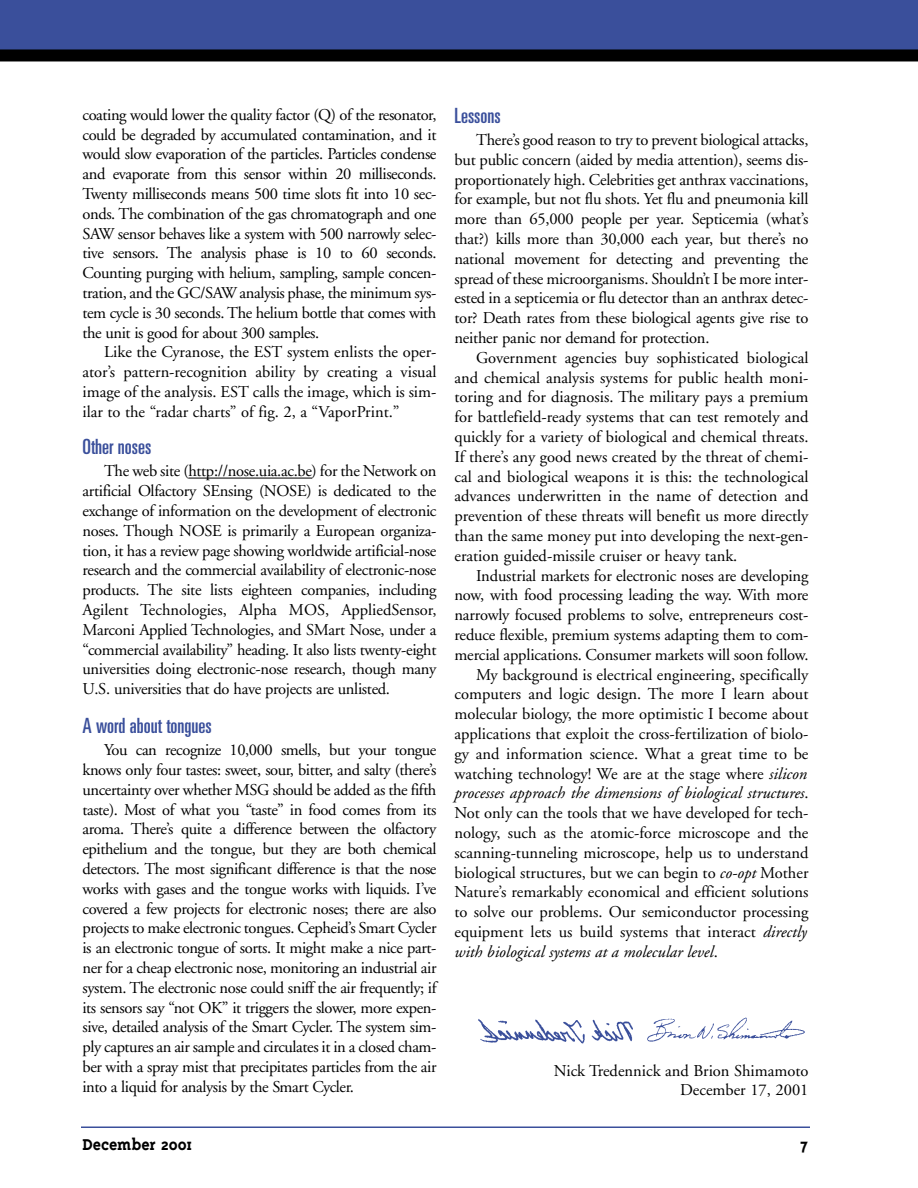
<style>
.page{position:relative;width:918px;height:1188px;background:#fff}
.page>*{position:absolute;margin:0;border:0;box-sizing:border-box;transform-origin:0 0}
.t1{font:ultra-condensed 21px "Univers";color:#3a4f9b}
.t2{font:700 18px "Triplex Serif";color:#000}
.t3{font:16.5px/19.8px "Adobe Garamond";color:#000;text-align:justify}
.t4{font:italic 16.5px "Adobe Garamond";color:#000}
.s1{font-style:italic}
.s2{font-style:normal}
</style>
<div class="page">
<hr style="left:188px;top:478px;width:124px;height:1px;background:#000">
<div style="left:0;top:0;width:918px;height:52px;background:#3a4f9b"></div>
<div style="left:0;top:49px;width:918px;height:12px;background:#000"></div>
<hr style="left:81px;top:1126px;width:729px;height:2px;background:#3a4f9b">
<img style="left:478px;top:1019px;width:155px;height:25px">
<img style="left:647px;top:1017px;width:158px;height:25px">
<p class="t3" style="left:82px;top:106px;width:356px">coating would lower the quality factor (Q) of the resonator, could be degraded by accumulated contamination, and it would slow evaporation of the particles. Particles condense and evaporate from this sensor within 20 milliseconds.<br>Twenty milliseconds means 500 time slots fit into 10 sec&shy;onds. The combination of the gas chromatograph and one SAW sensor behaves like a system with 500 narrowly selec&shy;tive sensors. The analysis phase is 10 to 60 seconds.<br>Counting purging with helium, sampling, sample concen&shy;tration, and the GC/SAW analysis phase, the minimum sys&shy;tem cycle is 30 seconds. The helium bottle that comes with the unit is good for about 300 samples.</p>
<p class="t3" style="left:82px;top:344px;width:356px;text-indent:22px">Like the Cyranose, the EST system enlists the oper&shy;ator’s pattern-recognition ability by creating a visual image of the analysis. EST calls the image, which is sim&shy;ilar to the “radar charts” of fig. 2, a “VaporPrint.”</p>
<p class="t1" style="left:82px;top:439px;width:70px">Other noses</p>
<p class="t3" style="left:83px;top:463px;width:356px;text-indent:22px">The web site (http://nose.uia.ac.be) for the Network on artificial Olfactory SEnsing (NOSE) is dedicated to the exchange of information on the development of electronic noses. Though NOSE is primarily a European organiza&shy;tion, it has a review page showing worldwide artificial-nose research and the commercial availability of electronic-nose products. The site lists eighteen companies, including Agilent Technologies, Alpha MOS, AppliedSensor, Marconi Applied Technologies, and SMart Nose, under a “commercial availability” heading. It also lists twenty-eight universities doing electronic-nose research, though many U.S. universities that do have projects are unlisted.</p>
<p class="t1" style="left:82px;top:718px;width:131px">A word about tongues</p>
<p class="t3" style="left:82px;top:742px;width:356px;text-indent:22px">You can recognize 10,000 smells, but your tongue knows only four tastes: sweet, sour, bitter, and salty (there’s uncertainty over whether MSG should be added as the fifth taste). Most of what you “taste” in food comes from its aroma. There’s quite a difference between the olfactory epithelium and the tongue, but they are both chemical detectors. The most significant difference is that the nose works with gases and the tongue works with liquids. I’ve covered a few projects for electronic noses; there are also projects to make electronic tongues. Cepheid’s Smart Cycler is an electronic tongue of sorts. It might make a nice part&shy;ner for a cheap electronic nose, monitoring an industrial air system. The electronic nose could sniff the air frequently; if its sensors say “not OK” it triggers the slower, more expen&shy;sive, detailed analysis of the Smart Cycler. The system sim&shy;ply captures an air sample and circulates it in a closed cham&shy;ber with a spray mist that precipitates particles from the air into a liquid for analysis by the Smart Cycler.</p>
<p class="t1" style="left:454px;top:108px;width:48px">Lessons</p>
<p class="t3" style="left:454px;top:131px;width:356px;text-indent:22px">There’s good reason to try to prevent biological attacks, but public concern (aided by media attention), seems dis&shy;proportionately high. Celebrities get anthrax vaccinations, for example, but not flu shots. Yet flu and pneumonia kill more than 65,000 people per year. Septicemia (what’s that?) kills more than 30,000 each year, but there’s no national movement for detecting and preventing the spread of these microorganisms. Shouldn’t I be more inter&shy;ested in a septicemia or flu detector than an anthrax detec&shy;tor? Death rates from these biological agents give rise to neither panic nor demand for protection.</p>
<p class="t3" style="left:454px;top:349px;width:356px;text-indent:22px">Government agencies buy sophisticated biological and chemical analysis systems for public health moni&shy;toring and for diagnosis. The military pays a premium for battlefield-ready systems that can test remotely and quickly for a variety of biological and chemical threats.<br>If there’s any good news created by the threat of chemi&shy;cal and biological weapons it is this: the technological advances underwritten in the name of detection and prevention of these threats will benefit us more directly than the same money put into developing the next-gen&shy;eration guided-missile cruiser or heavy tank.</p>
<p class="t3" style="left:476px;top:567px;width:334px">Industrial markets for electronic noses are developing</p>
<p class="t3" style="left:454px;top:587px;width:356px">now, with food processing leading the way. With more</p>
<p class="t3" style="left:454px;top:607px;width:355px">narrowly focused problems to solve, entrepreneurs cost-</p>
<p class="t3" style="left:454px;top:626px;width:355px">reduce flexible, premium systems adapting them to com-</p>
<p class="t3" style="left:454px;top:646px;width:356px">mercial applications. Consumer markets will soon follow.</p>
<p class="t3" style="left:476px;top:666px;width:334px">My background is electrical engineering, specifically</p>
<p class="t3" style="left:454px;top:686px;width:355px">computers and logic design. The more I learn about</p>
<p class="t3" style="left:454px;top:706px;width:356px">molecular biology, the more optimistic I become about</p>
<p class="t3" style="left:454px;top:725px;width:356px">applications that exploit the cross-fertilization of biolo-</p>
<p class="t3" style="left:454px;top:745px;width:355px">gy and information science. What a great time to be</p>
<p class="t3" style="left:454px;top:765px;width:354px">watching technology! We are at the stage where <span class="s1">silicon</span></p>
<p class="t4" style="left:454px;top:787px;width:355px">processes approach the dimensions of biological structures<span class="s2">.</span></p>
<p class="t3" style="left:454px;top:805px;width:355px">Not only can the tools that we have developed for tech-</p>
<p class="t3" style="left:454px;top:824px;width:356px">nology, such as the atomic-force microscope and the</p>
<p class="t3" style="left:454px;top:844px;width:356px">scanning-tunneling microscope, help us to understand</p>
<p class="t3" style="left:454px;top:864px;width:356px">biological structures, but we can begin to <span class="s1">co-opt</span> Mother</p>
<p class="t3" style="left:454px;top:884px;width:356px">Nature’s remarkably economical and efficient solutions</p>
<p class="t3" style="left:454px;top:904px;width:356px">to solve our problems. Our semiconductor processing</p>
<p class="t3" style="left:454px;top:923px;width:354px">equipment lets us build systems that interact <span class="s1">directly</span></p>
<p class="t4" style="left:454px;top:945px;width:265px">with biological systems at a molecular level<span class="s2">.</span></p>
<p class="t3" style="left:554px;top:1062px;width:256px;text-align:right">Nick Tredennick and Brion Shimamoto<br>December 17, 2001</p>
<p class="t2" style="left:82px;top:1137px;width:111px">December 2001</p>
<p class="t2" style="left:800px;top:1137px;width:10px">7</p>
</div>
